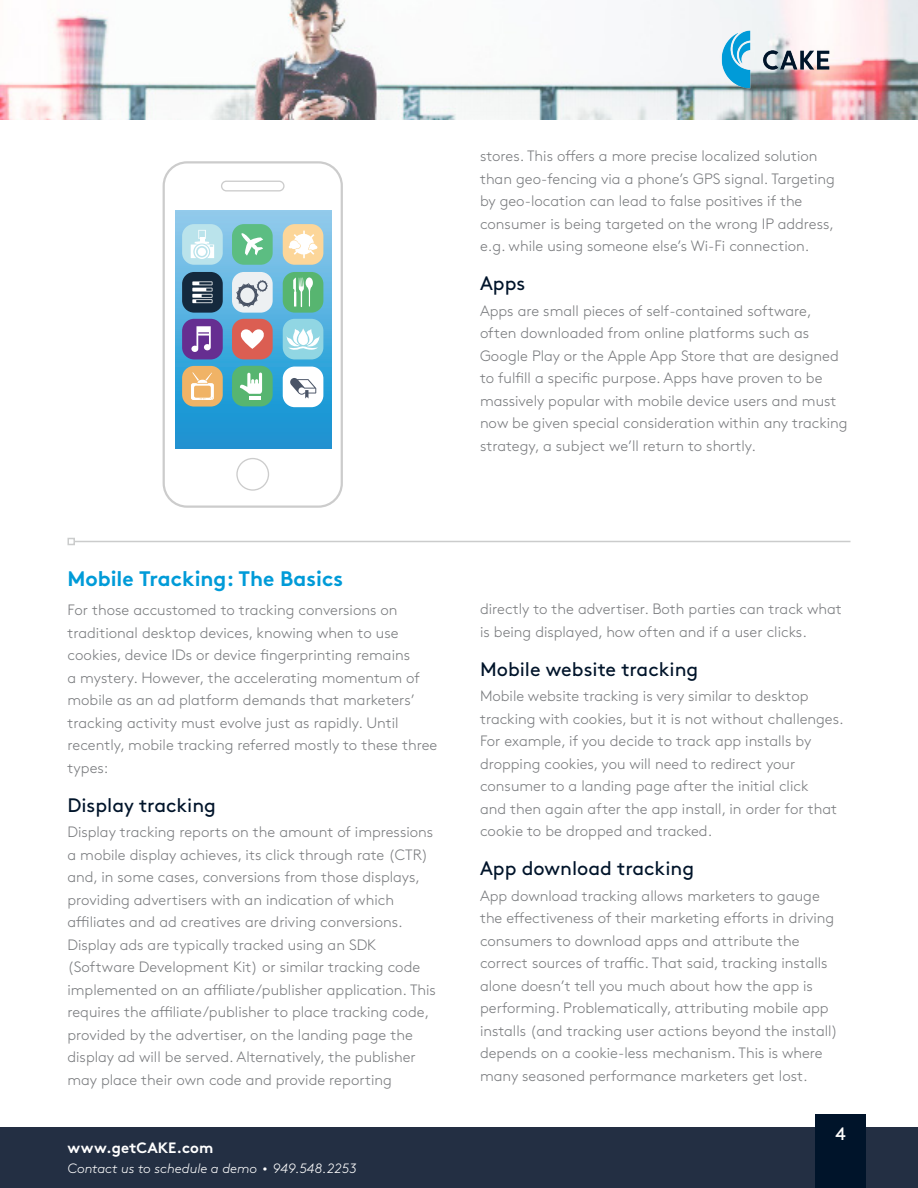
<style>
.page{position:relative;width:918px;height:1188px;background:#fff}
.page>*{position:absolute;margin:0;border:0;box-sizing:border-box;transform-origin:0 0}
.Section_Title{font:700 21px "Brown Std";color:#009bd8}
.Section_Title_Sub{font:19.5px "Brown Std";color:#00142a}
.t1{font:18px "Brown";color:#fff}
.Paragraph_Text{font:300 15px/22.5px "Brown Std";color:#787a7d}
.t2{font:700 15px "Brown";color:#fff}
.t3{font:italic 300 13.5px "Brown";color:#fff}
.s1{font-size:9px}
</style>
<div class="page">
<div style="left:0;top:1128px;width:918px;height:60px;background:#232f43"></div>
<div style="left:815px;top:1115px;width:51px;height:73px;background:#00142a"></div>
<img style="left:0;top:0;width:918px;height:120px">
<img style="left:719px;top:28px;width:113px;height:60px">
<hr style="left:74px;top:541px;width:776px;height:1px;background:#cbcccc">
<div style="left:68px;top:538px;width:7px;height:7px;border:2px solid #cbcccc"></div>
<div style="left:163px;top:161px;width:180px;height:347px;border:2px solid #ccc;border-radius:23px"></div>
<svg style="left:221px;top:181px;width:64px;height:10px"></svg>
<svg style="left:236px;top:458px;width:33px;height:33px"></svg>
<svg style="left:176px;top:211px;width:155px;height:237px;background:#49aadc"></svg>
<div style="left:182px;top:319px;width:41px;height:40px;background:#662e91;border-radius:12px"></div>
<svg style="left:191px;top:326px;width:20px;height:26px"></svg>
<div style="left:232px;top:366px;width:41px;height:40px;background:#57b570;border-radius:12px"></div>
<svg style="left:240px;top:373px;width:22px;height:21px"></svg>
<hr style="left:249px;top:396px;width:11px;height:4px;background:#fff">
<div style="left:232px;top:272px;width:41px;height:41px;background:#edf0f2;border-radius:12px"></div>
<svg style="left:236px;top:280px;width:32px;height:27px"></svg>
<div style="left:283px;top:319px;width:40px;height:40px;background:#91d6e3;border-radius:12px"></div>
<svg style="left:287px;top:328px;width:33px;height:22px"></svg>
<div style="left:283px;top:224px;width:40px;height:41px;background:#fcd699;border-radius:12px"></div>
<svg style="left:289px;top:231px;width:28px;height:27px"></svg>
<div style="left:182px;top:224px;width:41px;height:41px;background:#bae3eb;border-radius:12px"></div>
<svg style="left:191px;top:230px;width:23px;height:29px"></svg>
<div style="left:198px;top:248px;width:8px;height:8px;background:#fff;border-radius:50%"></div>
<div style="left:232px;top:224px;width:41px;height:41px;background:#5cbd82;border-radius:12px"></div>
<svg style="left:241px;top:233px;width:22px;height:23px"></svg>
<div style="left:283px;top:272px;width:40px;height:41px;background:#57b570;border-radius:12px"></div>
<svg style="left:293px;top:277px;width:20px;height:30px"></svg>
<div style="left:182px;top:272px;width:41px;height:41px;background:#14293d;border-radius:12px"></div>
<svg style="left:192px;top:281px;width:21px;height:4px"></svg>
<svg style="left:192px;top:288px;width:21px;height:4px"></svg>
<svg style="left:192px;top:294px;width:21px;height:4px"></svg>
<svg style="left:192px;top:299px;width:21px;height:4px"></svg>
<svg style="left:196px;top:282px;width:16px;height:20px"></svg>
<div style="left:232px;top:319px;width:41px;height:40px;background:#db5e52;border-radius:12px"></div>
<svg style="left:240px;top:329px;width:24px;height:20px"></svg>
<div style="left:283px;top:367px;width:40px;height:40px;background:#fff;border-radius:12px"></div>
<svg style="left:290px;top:378px;width:26px;height:21px"></svg>
<div style="left:182px;top:366px;width:41px;height:41px;background:#f0b366;border-radius:12px"></div>
<svg style="left:191px;top:372px;width:23px;height:28px"></svg>
<p class="Paragraph_Text" style="left:480px;top:145px;width:356px">stores. This offers a more precise localized solution than geo-fencing via a phone’s GPS signal. Targeting by geo-location can lead to false positives if the consumer is being targeted on the wrong IP address, e.g. while using someone else’s Wi-Fi connection.</p>
<p class="Section_Title_Sub" style="left:480px;top:272px;width:47px">Apps</p>
<p class="Paragraph_Text" style="left:480px;top:300px;width:369px">Apps are small pieces of self-contained software, often downloaded from online platforms such as Google Play or the Apple App Store that are designed to fulfill a specific purpose. Apps have proven to be massively popular with mobile device users and must now be given special consideration within any tracking strategy, a subject we’ll return to shortly.</p>
<p class="Section_Title" style="left:68px;top:566px;width:277px">Mobile Tracking: The Basics</p>
<p class="Paragraph_Text" style="left:68px;top:599px;width:371px">For those accustomed to tracking conversions on traditional desktop devices, knowing when to use cookies, device IDs or device fingerprinting remains<br>a mystery. However, the accelerating momentum of mobile as an ad platform demands that marketers’ tracking activity must evolve just as rapidly. Until recently, mobile tracking referred mostly to these three types:</p>
<p class="Section_Title_Sub" style="left:68px;top:793px;width:150px">Display tracking</p>
<p class="Paragraph_Text" style="left:68px;top:821px;width:370px">Display tracking reports on the amount of impressions a mobile display achieves, its click through rate (CTR) and, in some cases, conversions from those displays, providing advertisers with an indication of which affiliates and ad creatives are driving conversions.<br>Display ads are typically tracked using an SDK (Software Development Kit) or similar tracking code implemented on an affiliate/publisher application. This requires the affiliate/publisher to place tracking code, provided by the advertiser, on the landing page the display ad will be served. Alternatively, the publisher may place their own code and provide reporting</p>
<p class="t2" style="left:68px;top:1136px;width:147px">www.getCAKE.com</p>
<p class="t3" style="left:68px;top:1158px;width:291px">Contact us to schedule a demo <span class="s1">•</span> 949.548.2253</p>
<p class="Paragraph_Text" style="left:480px;top:598px;width:363px">directly to the advertiser. Both parties can track what is being displayed, how often and if a user clicks.</p>
<p class="Section_Title_Sub" style="left:480px;top:658px;width:220px">Mobile website tracking</p>
<p class="Paragraph_Text" style="left:480px;top:685px;width:365px">Mobile website tracking is very similar to desktop tracking with cookies, but it is not without challenges.<br>For example, if you decide to track app installs by dropping cookies, you will need to redirect your consumer to a landing page after the initial click<br>and then again after the app install, in order for that cookie to be dropped and tracked.</p>
<p class="Section_Title_Sub" style="left:480px;top:857px;width:216px">App download tracking</p>
<p class="Paragraph_Text" style="left:480px;top:885px;width:359px">App download tracking allows marketers to gauge the effectiveness of their marketing efforts in driving consumers to download apps and attribute the correct sources of traffic. That said, tracking installs alone doesn’t tell you much about how the app is performing. Problematically, attributing mobile app installs (and tracking user actions beyond the install) depends on a cookie-less mechanism. This is where many seasoned performance marketers get lost.</p>
<p class="t1" style="left:836px;top:1120px;width:12px">4</p>
</div>
